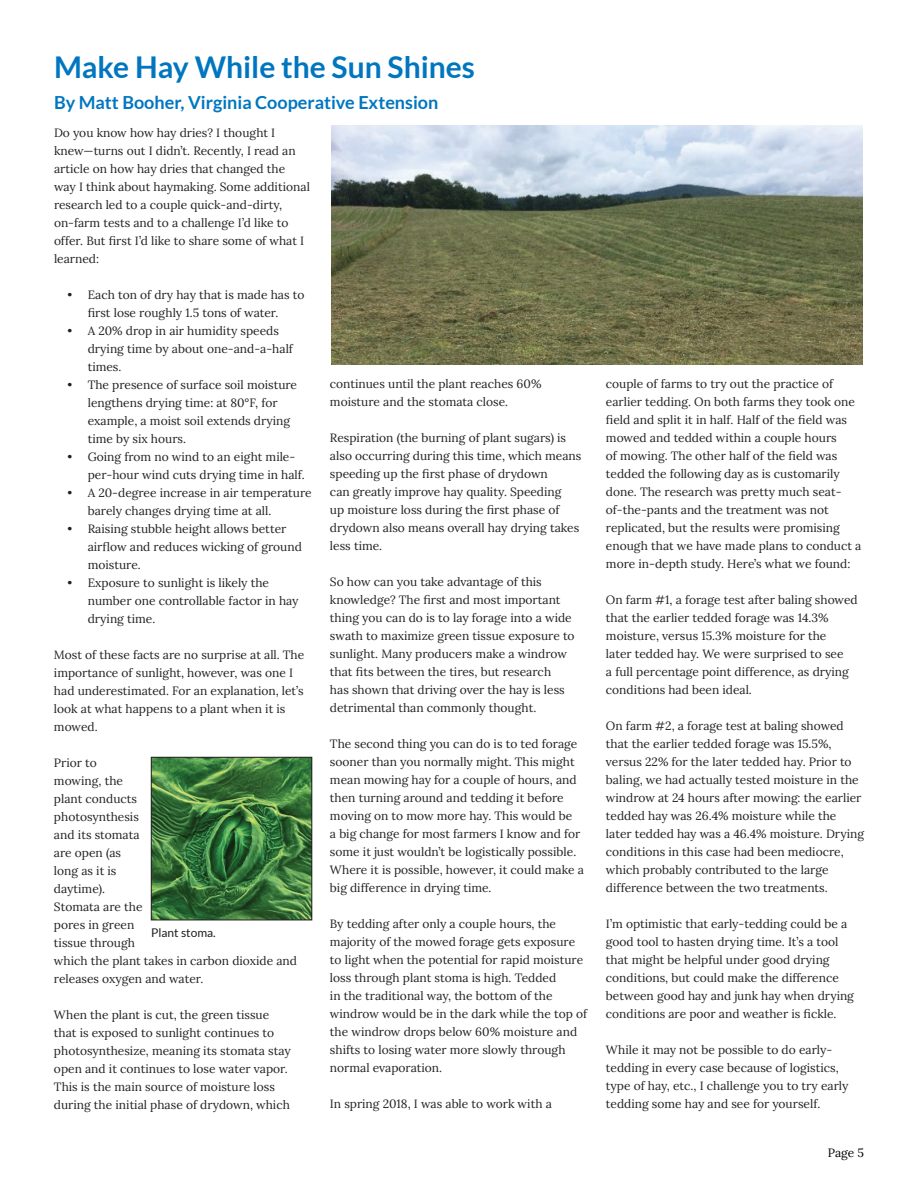
<style>
.page{position:relative;width:918px;height:1188px;background:#fff}
.page>*{position:absolute;margin:0;border:0;box-sizing:border-box;transform-origin:0 0}
.t1{font:700 30px "Lato";color:#0076c0}
.t2{font:700 18px "Lato";color:#0076c0}
.t3{font:12px/18px "Lora";color:#231f20}
.t4{font:12px "Lato";color:#231f20}
.t5{font:12px "Lora";color:#010203}
</style>
<div class="page">
<img style="left:332px;top:125px;width:530px;height:239px">
<img style="left:153px;top:759px;width:157px;height:159px">
<div style="left:151px;top:757px;width:161px;height:163px;border:1px solid #231f20"></div>
<h1 class="t1" style="left:54px;top:50px;width:423px">Make Hay While the Sun Shines</h1>
<h2 class="t2" style="left:54px;top:92px;width:386px">By Matt Booher, Virginia Cooperative Extension</h2>
<p class="t3" style="left:54px;top:123px;width:257px">Do you know how hay dries? I thought I knew—turns out I didn’t. Recently, I read an article on how hay dries that changed the way I think about haymaking. Some additional research led to a couple quick-and-dirty, on-farm tests and to a challenge I’d like to offer. But first I’d like to share some of what I learned:</p>
<p class="t3" style="left:68px;top:285px;width:239px;text-align:center">• Each ton of dry hay that is made has to first lose roughly 1.5 tons of water.</p>
<p class="t3" style="left:88px;top:321px;width:207px;text-indent:-20px">• A 20% drop in air humidity speeds drying time by about one-and-a-half times.</p>
<p class="t3" style="left:88px;top:375px;width:211px;text-indent:-20px">• The presence of surface soil moisture lengthens drying time: at 80°F, for example, a moist soil extends drying time by six hours.</p>
<p class="t3" style="left:88px;top:447px;width:219px;text-indent:-20px">• Going from no wind to an eight mile&shy;per-hour wind cuts drying time in half.</p>
<p class="t3" style="left:88px;top:483px;width:225px;text-indent:-20px">• A 20-degree increase in air temperature barely changes drying time at all.</p>
<p class="t3" style="left:88px;top:519px;width:216px;text-indent:-20px">• Raising stubble height allows better airflow and reduces wicking of ground moisture.</p>
<p class="t3" style="left:88px;top:573px;width:212px;text-indent:-20px">• Exposure to sunlight is likely the number one controllable factor in hay drying time.</p>
<p class="t3" style="left:54px;top:645px;width:252px">Most of these facts are no surprise at all. The importance of sunlight, however, was one I had underestimated. For an explanation, let’s look at what happens to a plant when it is mowed.</p>
<p class="t3" style="left:54px;top:753px;width:245px">Prior to<br>mowing, the<br>plant conducts<br>photosynthesis<br>and its stomata<br>are open (as<br>long as it is<br>daytime).<br>Stomata are the<br>pores in green<br>tissue through<br>which the plant takes in carbon dioxide and releases oxygen and water.</p>
<p class="t3" style="left:54px;top:1005px;width:238px">When the plant is cut, the green tissue that is exposed to sunlight continues to photosynthesize, meaning its stomata stay open and it continues to lose water vapor.<br>This is the main source of moisture loss during the initial phase of drydown, which</p>
<p class="t3" style="left:330px;top:374px;width:213px">continues until the plant reaches 60% moisture and the stomata close.</p>
<p class="t3" style="left:330px;top:428px;width:253px">Respiration (the burning of plant sugars) is also occurring during this time, which means speeding up the first phase of drydown<br>can greatly improve hay quality. Speeding<br>up moisture loss during the first phase of drydown also means overall hay drying takes less time.</p>
<p class="t3" style="left:330px;top:572px;width:246px">So how can you take advantage of this knowledge? The first and most important thing you can do is to lay forage into a wide swath to maximize green tissue exposure to sunlight. Many producers make a windrow that fits between the tires, but research<br>has shown that driving over the hay is less detrimental than commonly thought.</p>
<p class="t3" style="left:330px;top:734px;width:255px">The second thing you can do is to ted forage sooner than you normally might. This might mean mowing hay for a couple of hours, and then turning around and tedding it before moving on to mow more hay. This would be<br>a big change for most farmers I know and for some it just wouldn’t be logistically possible.<br>Where it is possible, however, it could make a big difference in drying time.</p>
<p class="t3" style="left:330px;top:914px;width:259px">By tedding after only a couple hours, the majority of the mowed forage gets exposure to light when the potential for rapid moisture loss through plant stoma is high. Tedded<br>in the traditional way, the bottom of the windrow would be in the dark while the top of the windrow drops below 60% moisture and shifts to losing water more slowly through normal evaporation.</p>
<p class="t3" style="left:330px;top:1094px;width:224px">In spring 2018, I was able to work with a</p>
<p class="t4" style="left:151px;top:926px;width:66px">Plant stoma.</p>
<p class="t3" style="left:606px;top:374px;width:257px">couple of farms to try out the practice of earlier tedding. On both farms they took one field and split it in half. Half of the field was mowed and tedded within a couple hours<br>of mowing. The other half of the field was tedded the following day as is customarily done. The research was pretty much seat&shy;of-the-pants and the treatment was not replicated, but the results were promising enough that we have made plans to conduct a more in-depth study. Here’s what we found:</p>
<p class="t3" style="left:606px;top:590px;width:253px">On farm #1, a forage test after baling showed that the earlier tedded forage was 14.3% moisture, versus 15.3% moisture for the<br>later tedded hay. We were surprised to see<br>a full percentage point difference, as drying conditions had been ideal.</p>
<p class="t3" style="left:606px;top:716px;width:260px">On farm #2, a forage test at baling showed that the earlier tedded forage was 15.5%, versus 22% for the later tedded hay. Prior to baling, we had actually tested moisture in the windrow at 24 hours after mowing: the earlier tedded hay was 26.4% moisture while the later tedded hay was a 46.4% moisture. Drying conditions in this case had been mediocre, which probably contributed to the large difference between the two treatments.</p>
<p class="t3" style="left:606px;top:914px;width:249px">I’m optimistic that early-tedding could be a good tool to hasten drying time. It’s a tool that might be helpful under good drying conditions, but could make the difference between good hay and junk hay when drying conditions are poor and weather is fickle.</p>
<p class="t3" style="left:606px;top:1040px;width:244px">While it may not be possible to do early&shy;tedding in every case because of logistics, type of hay, etc., I challenge you to try early tedding some hay and see for yourself.</p>
<p class="t5" style="left:828px;top:1144px;width:38px">Page 5</p>
</div>
